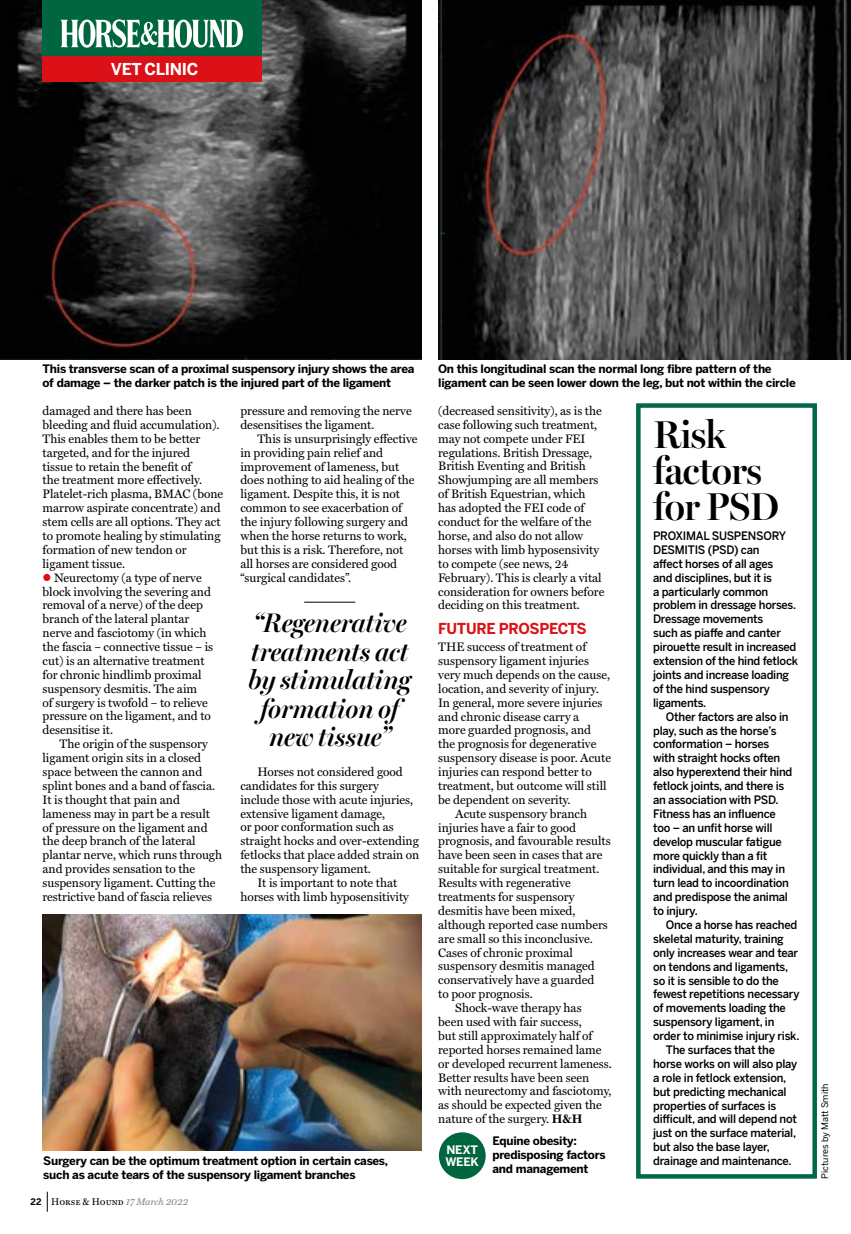
<style>
.page{position:relative;width:851px;height:1234px;background:#fff}
.page>*{position:absolute;margin:0;border:0;box-sizing:border-box;transform-origin:0 0}
.t1{font:600 39px/36px "Miller Banner";letter-spacing:-.02em;color:#000}
.t2{font:italic 600 27px/28.5px "Miller Banner";letter-spacing:-.01em;color:#000;text-align:center}
.t3{font:700 16.35px "Benton Sans";letter-spacing:-.02em;color:#fff}
.t4{font:700 15px "Benton Sans";letter-spacing:-.02em;color:#db1117}
.t5{font:12.3px/13.8px "Miller Text";color:#000}
.t6{font:500 11.7px/14px "Benton Sans";letter-spacing:-.02em;color:#000;scale:.96 1}
.t7{font:700 11.7px/14px "Benton Sans";letter-spacing:-.02em;color:#000}
.t8{font:700 11.7px/12px "Benton Sans";letter-spacing:-.02em;color:#fff}
.t9{font:9.75px "Miller Text";color:#000}
.t10{font:9px "Benton Sans";letter-spacing:-.005em;color:#000}
.s1{color:#db1117}
.s2{font-family:"Benton Sans";font-weight:700;font-size:9px}
.s3{font-style:italic;color:#858382}
.s4{font-weight:700}
</style>
<div class="page">
<svg style="left:47px;top:1191px;width:1px;height:20px"></svg>
<img style="left:438px;top:0;width:412px;height:359px">
<img style="left:0;top:0;width:421px;height:359px">
<div style="left:42px;top:0;width:220px;height:74px;background:#006640"></div>
<div style="left:42px;top:57px;width:220px;height:25px;background:#db1117"></div>
<svg style="left:60px;top:19px;width:183px;height:29px"></svg>
<div style="left:439px;top:1131px;width:46px;height:47px;background:#006640;border-radius:50%"></div>
<div style="left:636px;top:403px;width:180px;height:775px;border:4px solid #00674b"></div>
<img style="left:43px;top:914px;width:378px;height:236px">
<hr style="left:304px;top:601px;width:51px;height:1px;background:#000">
<h3 class="t3" style="left:111px;top:59px;width:89px">VET CLINIC</h3>
<p class="t7" style="left:43px;top:362px;width:373px">This transverse scan of a proximal suspensory injury shows the area of damage – the darker patch is the injured part of the ligament</p>
<p class="t7" style="left:438px;top:362px;width:359px">On this longitudinal scan the normal long fibre pattern of the ligament can be seen lower down the leg, but not within the circle</p>
<p class="t5" style="left:43px;top:403px;width:182px">damaged and there has been bleeding and fluid accumulation).<br>This enables them to be better targeted, and for the injured tissue to retain the benefit of<br>the treatment more effectively.<br>Platelet-rich plasma, BMAC (bone marrow aspirate concentrate) and stem cells are all options. They act to promote healing by stimulating formation of new tendon or ligament tissue.</p>
<p class="t5" style="left:43px;top:569px;width:172px"><span class="s1">●</span> Neurectomy (a type of nerve block involving the severing and removal of a nerve) of the deep branch of the lateral plantar nerve and fasciotomy (in which the fascia – connective tissue – is cut) is an alternative treatment for chronic hindlimb proximal suspensory desmitis. The aim<br>of surgery is twofold – to relieve pressure on the ligament, and to desensitise it.</p>
<p class="t5" style="left:43px;top:736px;width:181px;text-indent:17px">The origin of the suspensory ligament origin sits in a closed space between the cannon and splint bones and a band of fascia.<br>It is thought that pain and lameness may in part be a result of pressure on the ligament and the deep branch of the lateral plantar nerve, which runs through and provides sensation to the suspensory ligament. Cutting the restrictive band of fascia relieves</p>
<p class="t5" style="left:240px;top:403px;width:173px">pressure and removing the nerve desensitises the ligament.</p>
<p class="t5" style="left:240px;top:430px;width:179px;text-indent:17px">This is unsurprisingly effective in providing pain relief and improvement of lameness, but does nothing to aid healing of the ligament. Despite this, it is not common to see exacerbation of the injury following surgery and when the horse returns to work, but this is a risk. Therefore, not all horses are considered good “surgical candidates”.</p>
<h2 class="t2" style="left:248px;top:608px;width:164px">“Regenerative treatments act by stimulating formation of new tissue”</h2>
<p class="t5" style="left:257px;top:763px;width:147px">Horses not considered good</p>
<p class="t5" style="left:240px;top:777px;width:140px">candidates for this surgery</p>
<p class="t5" style="left:240px;top:791px;width:174px">include those with acute injuries,</p>
<p class="t5" style="left:240px;top:805px;width:146px">extensive ligament damage,</p>
<p class="t5" style="left:240px;top:819px;width:155px">or poor conformation such as</p>
<p class="t5" style="left:240px;top:833px;width:180px">straight hocks and over-extending</p>
<p class="t5" style="left:240px;top:847px;width:180px">fetlocks that place added strain on</p>
<p class="t5" style="left:240px;top:861px;width:132px">the suspensory ligament.</p>
<p class="t5" style="left:257px;top:874px;width:141px">It is important to note that</p>
<p class="t5" style="left:240px;top:888px;width:170px">horses with limb hyposensitivity</p>
<p class="t7" style="left:43px;top:1153px;width:346px">Surgery can be the optimum treatment option in certain cases, such as acute tears of the suspensory ligament branches</p>
<p class="t9" style="left:31px;top:1193px;width:159px"><span class="s2">22</span> Horse &amp; Hound <span class="s3">17 March 2022</span></p>
<p class="t5" style="left:438px;top:403px;width:168px">(decreased sensitivity), as is the case following such treatment, may not compete under FEI regulations. British Dressage,<br>British Eventing and British<br>Showjumping are all members of British Equestrian, which has adopted the FEI code of conduct for the welfare of the horse, and also do not allow horses with limb hyposensivity to compete (see news, 24<br>February). This is clearly a vital consideration for owners before deciding on this treatment.</p>
<p class="t4" style="left:438px;top:619px;width:150px">FUTURE PROSPECTS</p>
<p class="t5" style="left:438px;top:639px;width:149px">THE success of treatment of</p>
<p class="t5" style="left:438px;top:653px;width:152px">suspensory ligament injuries</p>
<p class="t5" style="left:438px;top:666px;width:173px">very much depends on the cause,</p>
<p class="t5" style="left:438px;top:680px;width:162px">location, and severity of injury.</p>
<p class="t5" style="left:438px;top:694px;width:166px">In general, more severe injuries</p>
<p class="t5" style="left:438px;top:708px;width:142px">and chronic disease carry a</p>
<p class="t5" style="left:438px;top:722px;width:154px">more guarded prognosis, and</p>
<p class="t5" style="left:438px;top:736px;width:160px">the prognosis for degenerative</p>
<p class="t5" style="left:438px;top:750px;width:174px">suspensory disease is poor. Acute</p>
<p class="t5" style="left:438px;top:763px;width:155px">injuries can respond better to</p>
<p class="t5" style="left:438px;top:777px;width:170px">treatment, but outcome will still</p>
<p class="t5" style="left:438px;top:791px;width:134px">be dependent on severity.</p>
<p class="t5" style="left:455px;top:805px;width:133px">Acute suspensory branch</p>
<p class="t5" style="left:438px;top:819px;width:139px">injuries have a fair to good</p>
<p class="t5" style="left:438px;top:833px;width:174px">prognosis, and favourable results</p>
<p class="t5" style="left:438px;top:847px;width:166px">have been seen in cases that are</p>
<p class="t5" style="left:438px;top:861px;width:163px">suitable for surgical treatment.</p>
<p class="t5" style="left:438px;top:874px;width:134px">Results with regenerative</p>
<p class="t5" style="left:438px;top:888px;width:138px">treatments for suspensory</p>
<p class="t5" style="left:438px;top:902px;width:139px">desmitis have been mixed,</p>
<p class="t5" style="left:438px;top:916px;width:171px">although reported case numbers</p>
<p class="t5" style="left:438px;top:930px;width:156px">are small so this inconclusive.</p>
<p class="t5" style="left:438px;top:944px;width:136px">Cases of chronic proximal</p>
<p class="t5" style="left:438px;top:958px;width:158px">suspensory desmitis managed</p>
<p class="t5" style="left:438px;top:972px;width:157px">conservatively have a guarded</p>
<p class="t5" style="left:438px;top:986px;width:96px">to poor prognosis.</p>
<p class="t5" style="left:455px;top:999px;width:128px">Shock-wave therapy has</p>
<p class="t5" style="left:438px;top:1013px;width:145px">been used with fair success,</p>
<p class="t5" style="left:438px;top:1027px;width:156px">but still approximately half of</p>
<p class="t5" style="left:438px;top:1041px;width:165px">reported horses remained lame</p>
<p class="t5" style="left:438px;top:1055px;width:175px">or developed recurrent lameness.</p>
<p class="t5" style="left:438px;top:1069px;width:152px">Better results have been seen</p>
<p class="t5" style="left:438px;top:1083px;width:175px">with neurectomy and fasciotomy,</p>
<p class="t5" style="left:438px;top:1096px;width:165px">as should be expected given the</p>
<p class="t5" style="left:438px;top:1110px;width:146px">nature of the surgery. <span class="s4">H&amp;H</span></p>
<p class="t8" style="left:445px;top:1143px;width:35px">NEXT<br>WEEK</p>
<p class="t7" style="left:492px;top:1133px;width:114px">Equine obesity: predisposing factors and management</p>
<h1 class="t1" style="left:653px;top:415px;width:127px">Risk factors for PSD</h1>
<p class="t6" style="left:653px;top:529px;width:153px">PROXIMAL SUSPENSORY<br>DESMITIS (PSD) can<br>affect horses of all ages<br>and disciplines, but it is<br>a particularly common problem in dressage horses.<br>Dressage movements<br>such as piaffe and canter pirouette result in increased extension of the hind fetlock joints and increase loading of the hind suspensory ligaments.</p>
<p class="t6" style="left:653px;top:709px;width:147px;text-indent:13px">Other factors are also in play, such as the horse’s conformation – horses with straight hocks often also hyperextend their hind fetlock joints, and there is an association with PSD.<br>Fitness has an influence too – an unfit horse will develop muscular fatigue more quickly than a fit individual, and this may in turn lead to incoordination and predispose the animal to injury.</p>
<p class="t6" style="left:665px;top:917px;width:138px">Once a horse has reached</p>
<p class="t6" style="left:653px;top:931px;width:138px">skeletal maturity, training</p>
<p class="t6" style="left:653px;top:945px;width:153px">only increases wear and tear</p>
<p class="t6" style="left:653px;top:959px;width:142px">on tendons and ligaments,</p>
<p class="t6" style="left:653px;top:973px;width:132px">so it is sensible to do the</p>
<p class="t6" style="left:653px;top:987px;width:154px">fewest repetitions necessary</p>
<p class="t6" style="left:653px;top:1000px;width:140px">of movements loading the</p>
<p class="t6" style="left:653px;top:1014px;width:128px">suspensory ligament, in</p>
<p class="t6" style="left:653px;top:1028px;width:154px">order to minimise injury risk.</p>
<p class="t6" style="left:665px;top:1042px;width:115px">The surfaces that the</p>
<p class="t6" style="left:653px;top:1056px;width:152px">horse works on will also play</p>
<p class="t6" style="left:653px;top:1070px;width:140px">a role in fetlock extension,</p>
<p class="t6" style="left:653px;top:1084px;width:140px">but predicting mechanical</p>
<p class="t6" style="left:653px;top:1098px;width:130px">properties of surfaces is</p>
<p class="t6" style="left:653px;top:1111px;width:151px">difficult, and will depend not</p>
<p class="t6" style="left:653px;top:1125px;width:150px">just on the surface material,</p>
<p class="t6" style="left:653px;top:1139px;width:123px">but also the base layer,</p>
<p class="t6" style="left:653px;top:1153px;width:146px">drainage and maintenance.</p>
<p class="t10" style="left:819px;top:1178px;width:97px;rotate:-90deg">Pictures by Matt Smith</p>
</div>
